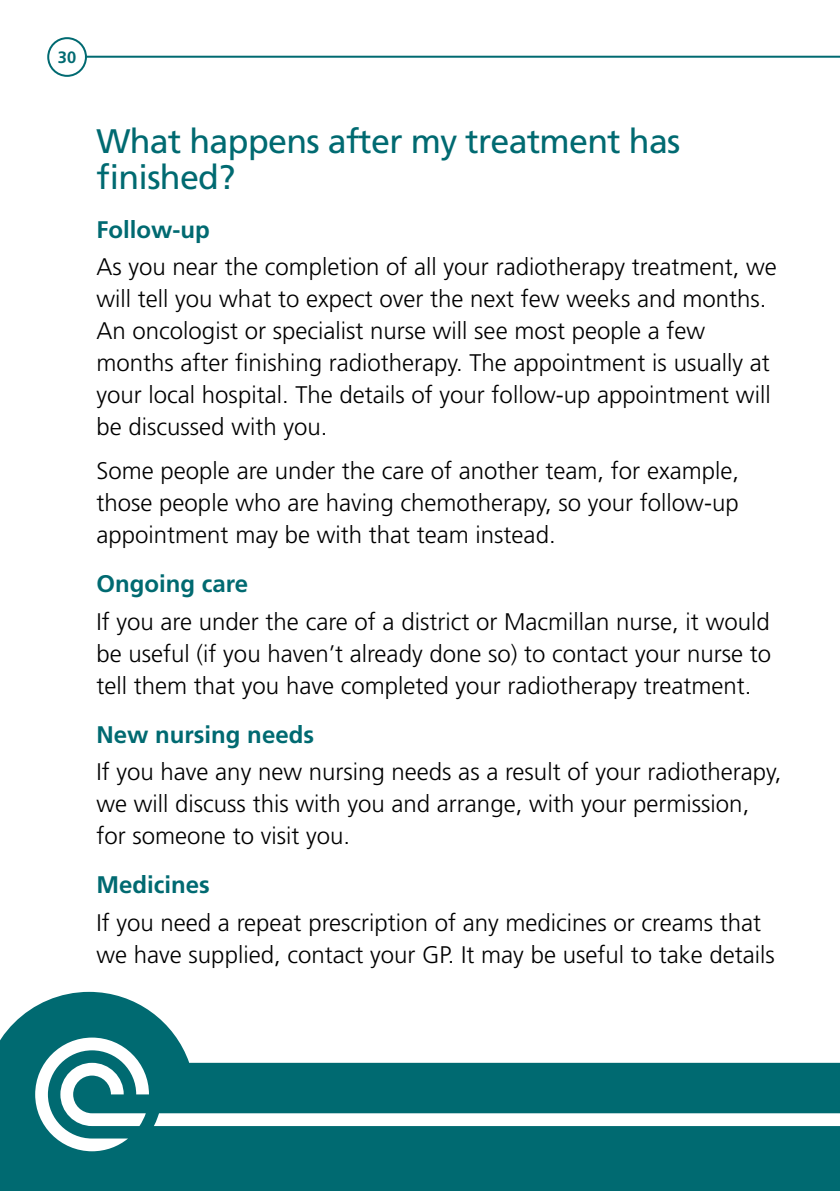
<style>
.page{position:relative;width:840px;height:1191px;background:#fff}
.page>*{position:absolute;margin:0;border:0;box-sizing:border-box;transform-origin:0 0}
.t1{font:34px/36px "Frutiger";letter-spacing:-.02em;color:#006a71}
.t2{font:300 24px/32px "Frutiger";color:#000}
.t3{font:700 24px "Frutiger";color:#006a71}
.t4{font:700 16.4px "Frutiger";color:#006a71}
</style>
<div class="page">
<svg style="left:0;top:992px;width:839px;height:199px;fill:#006a71"></svg>
<hr style="left:67px;top:56px;width:772px;height:2px;background:#006a71">
<div style="left:48px;top:38px;width:38px;height:38px;background:#fff;border-radius:50%"></div>
<div style="left:47px;top:37px;width:40px;height:40px;border:2px solid #006a71;border-radius:50%"></div>
<svg style="left:35px;top:1037px;width:804px;height:114px"></svg>
<p class="t4" style="left:58px;top:48px;width:20px">30</p>
<h1 class="t1" style="left:96px;top:123px;width:585px">What happens after my treatment has finished?</h1>
<p class="t3" style="left:96px;top:215px;width:115px">Follow-up</p>
<p class="t2" style="left:96px;top:251px;width:681px">As you near the completion of all your radiotherapy treatment, we will tell you what to expect over the next few weeks and months.<br>An oncologist or specialist nurse will see most people a few months after finishing radiotherapy. The appointment is usually at your local hospital. The details of your follow-up appointment will be discussed with you.</p>
<p class="t2" style="left:96px;top:454px;width:643px;text-align:justify">Some people are under the care of another team, for example, those people who are having chemotherapy, so your follow-up appointment may be with that team instead.</p>
<p class="t3" style="left:96px;top:569px;width:153px">Ongoing care</p>
<p class="t2" style="left:96px;top:605px;width:675px;text-align:justify">If you are under the care of a district or Macmillan nurse, it would be useful (if you haven’t already done so) to contact your nurse to tell them that you have completed your radiotherapy treatment.</p>
<p class="t3" style="left:96px;top:720px;width:219px">New nursing needs</p>
<p class="t2" style="left:96px;top:756px;width:686px">If you have any new nursing needs as a result of your radiotherapy, we will discuss this with you and arrange, with your permission, for someone to visit you.</p>
<p class="t3" style="left:96px;top:871px;width:115px">Medicines</p>
<p class="t2" style="left:96px;top:906px;width:679px">If you need a repeat prescription of any medicines or creams that we have supplied, contact your GP. It may be useful to take details</p>
</div>
